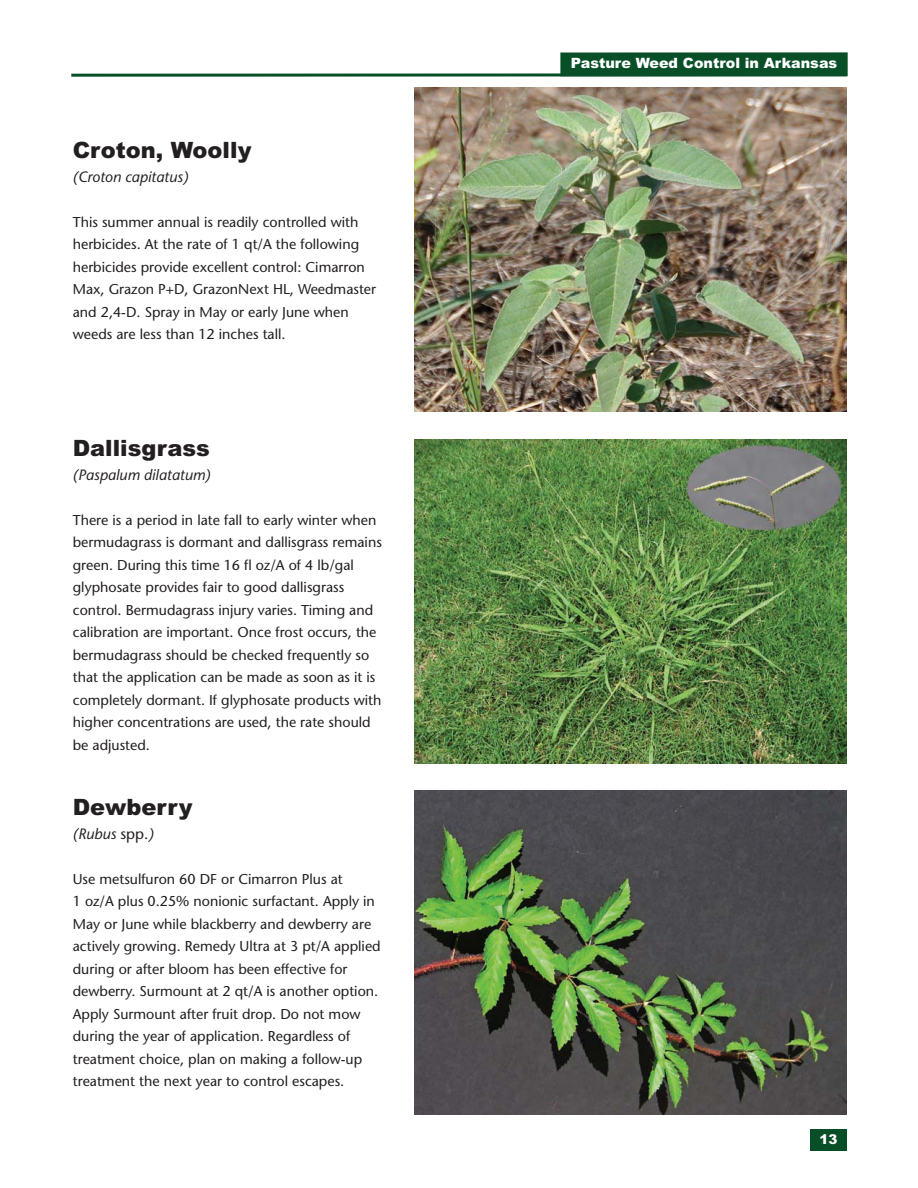
<style>
.page{position:relative;width:918px;height:1188px;background:#fff}
.page>*{position:absolute;margin:0;border:0;box-sizing:border-box;transform-origin:0 0}
.t1{font:900 22.5px "Arial";color:#231f20}
.t2{font:italic 15px "Stone Sans";color:#231f20}
.t3{font:14.25px/22.5px "Stone Sans";color:#231f20}
.t4{font:900 14.25px "Arial";color:#fff}
.t5{font:900 13.5px "Arial";color:#fff}
.s1{font-style:normal}
</style>
<div class="page">
<div style="left:560px;top:52px;width:288px;height:24px;background:#084f28"></div>
<svg style="left:71px;top:73px;width:776px;height:4px;fill:#084f28"></svg>
<img style="left:415px;top:88px;width:432px;height:324px">
<img style="left:415px;top:439px;width:432px;height:324px">
<img style="left:415px;top:791px;width:432px;height:324px">
<div style="left:810px;top:1130px;width:37px;height:21px;background:#084f28"></div>
<p class="t1" style="left:73px;top:141px;width:180px">Croton, Woolly</p>
<p class="t2" style="left:73px;top:171px;width:117px">(Croton capitatus)</p>
<p class="t3" style="left:73px;top:212px;width:305px">This summer annual is readily controlled with herbicides. At the rate of 1 qt/A the following herbicides provide excellent control: Cimarron Max, Grazon P+D, GrazonNext HL, Weedmaster and 2,4-D. Spray in May or early June when weeds are less than 12 inches tall.</p>
<p class="t1" style="left:73px;top:439px;width:139px">Dallisgrass</p>
<p class="t2" style="left:73px;top:469px;width:139px">(Paspalum dilatatum)</p>
<p class="t3" style="left:73px;top:510px;width:311px">There is a period in late fall to early winter when bermudagrass is dormant and dallisgrass remains green. During this time 16 fl oz/A of 4 lb/gal glyphosate provides fair to good dallisgrass control. Bermudagrass injury varies. Timing and calibration are important. Once frost occurs, the bermudagrass should be checked frequently so that the application can be made as soon as it is completely dormant. If glyphosate products with higher concentrations are used, the rate should be adjusted.</p>
<p class="t1" style="left:73px;top:799px;width:121px">Dewberry</p>
<p class="t2" style="left:73px;top:828px;width:82px">(Rubus <span class="s1">spp.</span>)</p>
<p class="t3" style="left:73px;top:869px;width:309px">Use metsulfuron 60 DF or Cimarron Plus at<br>1 oz/A plus 0.25% nonionic surfactant. Apply in May or June while blackberry and dewberry are actively growing. Remedy Ultra at 3 pt/A applied during or after bloom has been effective for dewberry. Surmount at 2 qt/A is another option.<br>Apply Surmount after fruit drop. Do not mow during the year of application. Regardless of treatment choice, plan on making a follow-up treatment the next year to control escapes.</p>
<p class="t4" style="left:571px;top:58px;width:268px">Pasture Weed Control in Arkansas</p>
<p class="t5" style="left:819px;top:1134px;width:20px">13</p>
</div>
